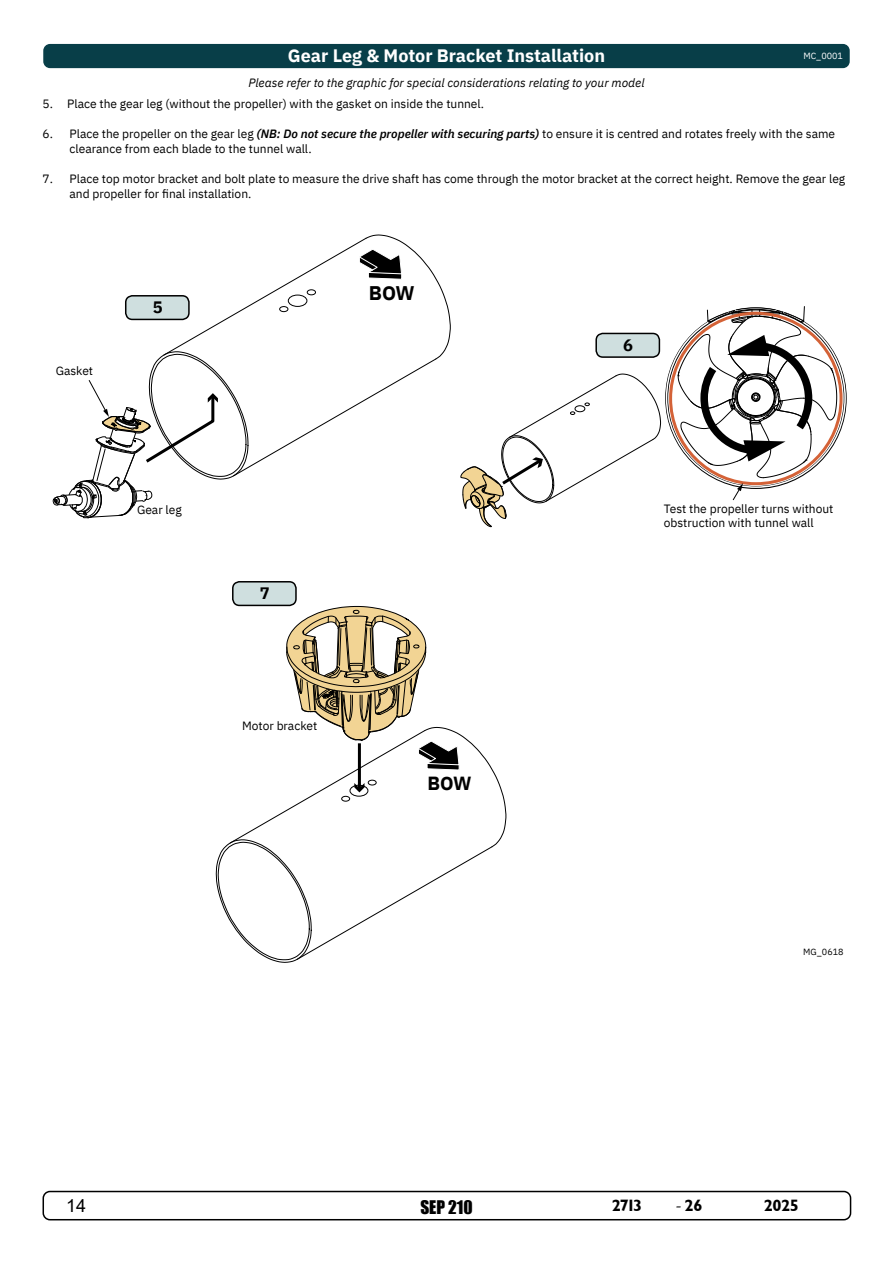
<style>
.page{position:relative;width:893px;height:1263px;background:#fff}
.page>*{position:absolute;margin:0;border:0;box-sizing:border-box;transform-origin:0 0}
.t1{font:700 19.65px "IBM Plex Sans";color:#000}
.t2{font:700 18.9px "IBM Plex Sans";color:#000}
.t3{font:700 18px "IBM Plex Sans";color:#fff}
.t4{font:18px "Arial";color:#000}
.t5{font:17.25px "Impact";color:#000}
.t6{font:16.5px "Garrison Sans BOLD";letter-spacing:-.04em;color:#000}
.t7{font:700 16.5px "IBM Plex Sans";color:#000}
.t8{font:12px/15px "IBM Plex Sans";color:#000}
.t9{font:italic 12px "IBM Plex Sans";color:#000}
.t10{font:9px "IBM Plex Sans";color:#fff}
.t11{font:9px "IBM Plex Sans";color:#000}
.s1{font-weight:600;font-style:italic}
.s2{font-family:"Minion Pro";font-size:18px}
</style>
<div class="page">
<div style="left:43px;top:1191px;width:808px;height:29px;border:2px solid #000;border-radius:7px"></div>
<div style="left:43px;top:44px;width:807px;height:24px;background:#083e48;border-radius:7px"></div>
<div style="left:596px;top:333px;width:63px;height:24px;background:#cfdfdf;border-radius:7px"></div>
<div style="left:595px;top:333px;width:65px;height:25px;border:2px solid #000;border-radius:7px"></div>
<div style="left:233px;top:582px;width:63px;height:23px;background:#cfdfdf;border-radius:7px"></div>
<div style="left:232px;top:581px;width:65px;height:25px;border:2px solid #000;border-radius:7px"></div>
<svg style="left:53px;top:235px;width:398px;height:283px"></svg>
<svg style="left:675px;top:306px;width:162px;height:195px"></svg>
<svg style="left:460px;top:374px;width:201px;height:153px"></svg>
<svg style="left:216px;top:606px;width:290px;height:357px"></svg>
<p class="t3" style="left:288px;top:42px;width:319px">Gear Leg &amp; Motor Bracket Installation</p>
<p class="t10" style="left:803px;top:49px;width:41px">MC_0001</p>
<p class="t9" style="left:248px;top:73px;width:398px">Please refer to the graphic for special considerations relating to your model</p>
<p class="t8" style="left:43px;top:96px;width:443px">5. Place the gear leg (without the propeller) with the gasket on inside the tunnel.</p>
<p class="t8" style="left:70px;top:126px;width:767px;text-indent:-27px">6. Place the propeller on the gear leg <span class="s1">(NB: Do not secure the propeller with securing parts)</span> to ensure it is centred and rotates freely with the same clearance from each blade to the tunnel wall.</p>
<p class="t8" style="left:70px;top:171px;width:777px;text-indent:-27px">7. Place top motor bracket and bolt plate to measure the drive shaft has come through the motor bracket at the correct height. Remove the gear leg and propeller for final installation.</p>
<p class="t8" style="left:56px;top:363px;width:39px">Gasket</p>
<p class="t7" style="left:153px;top:294px;width:11px">5</p>
<p class="t1" style="left:369px;top:277px;width:47px">BOW</p>
<p class="t7" style="left:623px;top:332px;width:11px">6</p>
<p class="t8" style="left:137px;top:501px;width:46px">Gear leg</p>
<p class="t8" style="left:664px;top:500px;width:171px;line-height:14.4px">Test the propeller turns without obstruction with tunnel wall</p>
<p class="t7" style="left:260px;top:580px;width:11px">7</p>
<p class="t8" style="left:242px;top:717px;width:77px">Motor bracket</p>
<p class="t2" style="left:428px;top:768px;width:46px">BOW</p>
<p class="t11" style="left:803px;top:945px;width:42px">MG_0618</p>
<h3 class="t4" style="left:66px;top:1193px;width:22px">14</h3>
<h3 class="t5" style="left:420px;top:1193px;width:54px">SEP 210</h3>
<h3 class="t6" style="left:612px;top:1196px;width:32px">2713</h3>
<h3 class="t6" style="left:675px;top:1196px;width:29px"><span class="s2">-</span>26</h3>
<h3 class="t6" style="left:764px;top:1196px;width:37px">2025</h3>
</div>
